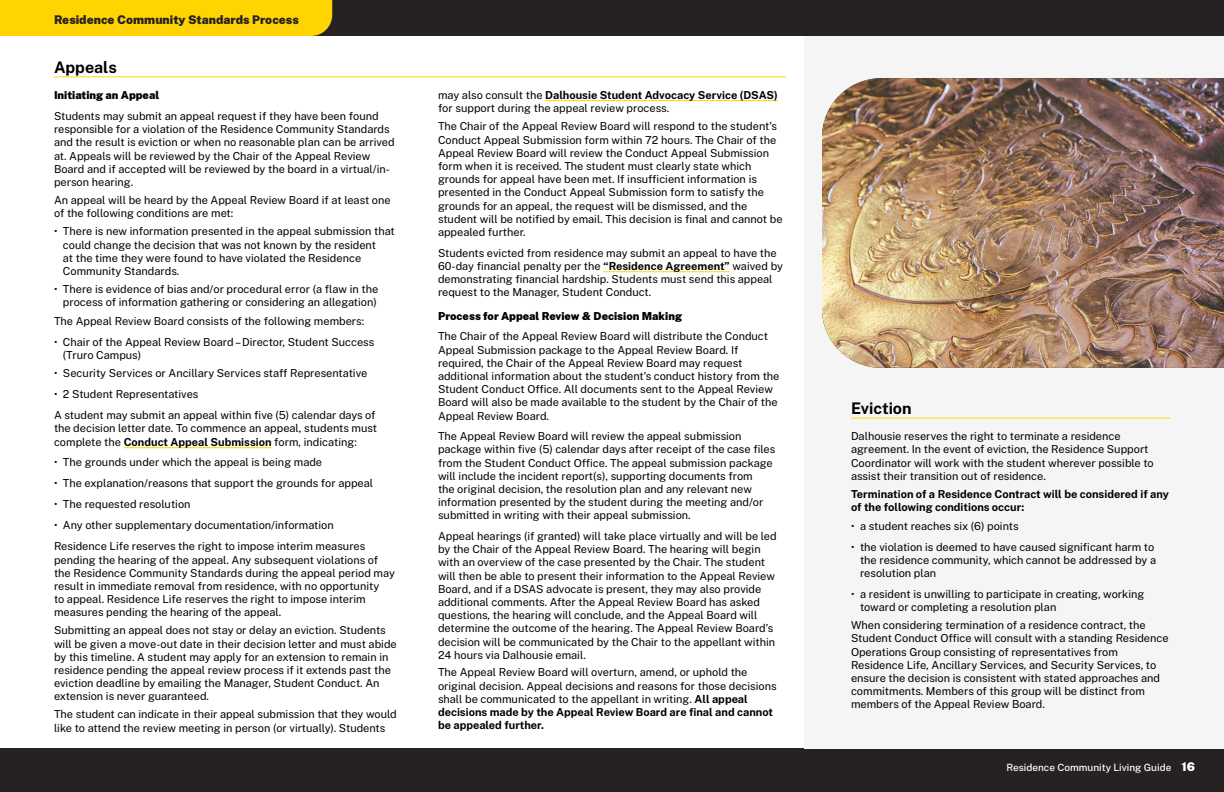
<style>
.page{position:relative;width:1224px;height:792px;background:#fff}
.page>*{position:absolute;margin:0;border:0;box-sizing:border-box;transform-origin:0 0}
.t1{font:700 16px "Public Sans";color:#000}
.t2{font:900 12px "Public Sans";color:#272222}
.t3{font:11px/13.2px "Public Sans";color:#000}
.t4{font:700 11px/13.2px "Public Sans";color:#000}
.t5{font:900 11px "Public Sans";color:#000}
.t6{font:500 10px "Public Sans";color:#fff}
.s1{font-weight:700}
.s2{font-weight:900;font-size:12px}
</style>
<div class="page">
<div style="left:0;top:749px;width:1224px;height:43px;background:#272222"></div>
<div style="left:0;top:0;width:1224px;height:36px;background:#272222"></div>
<div style="left:0;top:0;width:332px;height:36px;background:#ffd400"></div>
<div style="left:804px;top:36px;width:420px;height:713px;background:#f5f5f5"></div>
<hr style="left:54px;top:76px;width:732px;height:1px;background:#ffd800">
<hr style="left:124px;top:447px;width:148px;height:1px;background:#ffd400">
<hr style="left:545px;top:100px;width:233px;height:1px;background:#ffd400">
<hr style="left:603px;top:271px;width:127px;height:1px;background:#ffd400">
<hr style="left:851px;top:418px;width:319px;height:1px;background:#ffd800">
<img style="left:822px;top:78px;width:402px;height:290px">
<p class="t2" style="left:54px;top:11px;width:247px">Residence Community Standards Process</p>
<h1 class="t1" style="left:54px;top:56px;width:64px">Appeals</h1>
<p class="t5" style="left:54px;top:88px;width:107px">Initiating an Appeal</p>
<p class="t3" style="left:54px;top:109px;width:342px">Students may submit an appeal request if they have been found responsible for a violation of the Residence Community Standards and the result is eviction or when no reasonable plan can be arrived at. Appeals will be reviewed by the Chair of the Appeal Review Board and if accepted will be reviewed by the board in a virtual/in&shy;person hearing.</p>
<p class="t3" style="left:54px;top:193px;width:338px">An appeal will be heard by the Appeal Review Board if at least one of the following conditions are met:</p>
<p class="t3" style="left:63px;top:225px;width:333px;text-indent:-9px">• There is new information presented in the appeal submission that could change the decision that was not known by the resident<br>at the time they were found to have violated the Residence Community Standards.</p>
<p class="t3" style="left:54px;top:282px;width:326px;text-align:right">• There is evidence of bias and/or procedural error (a flaw in the process of information gathering or considering an allegation)</p>
<p class="t3" style="left:54px;top:314px;width:312px">The Appeal Review Board consists of the following members:</p>
<p class="t3" style="left:63px;top:335px;width:313px;text-indent:-9px">• Chair of the Appeal Review Board – Director, Student Success (Truro Campus)</p>
<p class="t3" style="left:54px;top:366px;width:315px">• Security Services or Ancillary Services staff Representative</p>
<p class="t3" style="left:54px;top:383px;width:323px;line-height:21px">• 2 Student Representatives<br>A student may submit an appeal within five (5) calendar days of</p>
<p class="t3" style="left:54px;top:422px;width:325px">the decision letter date. To commence an appeal, students must complete the <span class="s1">Conduct Appeal Submission</span> form, indicating:</p>
<p class="t3" style="left:54px;top:456px;width:270px">• The grounds under which the appeal is being made</p>
<p class="t3" style="left:54px;top:477px;width:321px">• The explanation/reasons that support the grounds for appeal</p>
<p class="t3" style="left:54px;top:498px;width:138px">• The requested resolution</p>
<p class="t3" style="left:54px;top:515px;width:313px;line-height:21px">• Any other supplementary documentation/information<br>Residence Life reserves the right to impose interim measures</p>
<p class="t3" style="left:54px;top:553px;width:342px">pending the hearing of the appeal. Any subsequent violations of the Residence Community Standards during the appeal period may result in immediate removal from residence, with no opportunity<br>to appeal. Residence Life reserves the right to impose interim measures pending the hearing of the appeal.</p>
<p class="t3" style="left:54px;top:624px;width:344px">Submitting an appeal does not stay or delay an eviction. Students will be given a move-out date in their decision letter and must abide by this timeline. A student may apply for an extension to remain in residence pending the appeal review process if it extends past the eviction deadline by emailing the Manager, Student Conduct. An extension is never guaranteed.</p>
<p class="t3" style="left:54px;top:708px;width:344px">The student can indicate in their appeal submission that they would like to attend the review meeting in person (or virtually). Students</p>
<p class="t3" style="left:438px;top:88px;width:341px">may also consult the <span class="s1">Dalhousie Student Advocacy Service (DSAS) </span>for support during the appeal review process.</p>
<p class="t3" style="left:438px;top:120px;width:346px">The Chair of the Appeal Review Board will respond to the student’s Conduct Appeal Submission form within 72 hours. The Chair of the Appeal Review Board will review the Conduct Appeal Submission form when it is received. The student must clearly state which grounds for appeal have been met. If insufficient information is presented in the Conduct Appeal Submission form to satisfy the grounds for an appeal, the request will be dismissed, and the student will be notified by email. This decision is final and cannot be appealed further.</p>
<p class="t3" style="left:438px;top:246px;width:347px">Students evicted from residence may submit an appeal to have the 60-day financial penalty per the <span class="s1">“Residence Agreement”</span> waived by demonstrating financial hardship. Students must send this appeal request to the Manager, Student Conduct.</p>
<p class="t5" style="left:438px;top:308px;width:246px">Process for Appeal Review &amp; Decision Making</p>
<p class="t3" style="left:438px;top:330px;width:343px">The Chair of the Appeal Review Board will distribute the Conduct Appeal Submission package to the Appeal Review Board. If required, the Chair of the Appeal Review Board may request additional information about the student’s conduct history from the Student Conduct Office. All documents sent to the Appeal Review Board will also be made available to the student by the Chair of the Appeal Review Board.</p>
<p class="t3" style="left:438px;top:429px;width:339px">The Appeal Review Board will review the appeal submission package within five (5) calendar days after receipt of the case files from the Student Conduct Office. The appeal submission package will include the incident report(s), supporting documents from<br>the original decision, the resolution plan and any relevant new information presented by the student during the meeting and/or submitted in writing with their appeal submission.</p>
<p class="t3" style="left:438px;top:529px;width:340px">Appeal hearings (if granted) will take place virtually and will be led by the Chair of the Appeal Review Board. The hearing will begin with an overview of the case presented by the Chair. The student will then be able to present their information to the Appeal Review Board, and if a DSAS advocate is present, they may also provide additional comments. After the Appeal Review Board has asked questions, the hearing will conclude, and the Appeal Board will determine the outcome of the hearing. The Appeal Review Board’s decision will be communicated by the Chair to the appellant within 24 hours via Dalhousie email.</p>
<p class="t3" style="left:438px;top:666px;width:340px">The Appeal Review Board will overturn, amend, or uphold the original decision. Appeal decisions and reasons for those decisions shall be communicated to the appellant in writing. <span class="s1">All appeal decisions made by the Appeal Review Board are final and cannot be appealed further.</span></p>
<h1 class="t1" style="left:851px;top:398px;width:62px">Eviction</h1>
<p class="t3" style="left:851px;top:429px;width:304px">Dalhousie reserves the right to terminate a residence agreement. In the event of eviction, the Residence Support Coordinator will work with the student wherever possible to assist their transition out of residence.</p>
<p class="t4" style="left:851px;top:487px;width:319px">Termination of a Residence Contract will be considered if any of the following conditions occur:</p>
<p class="t3" style="left:851px;top:519px;width:169px">• a student reaches six (6) points</p>
<p class="t3" style="left:860px;top:540px;width:298px;text-indent:-9px">• the violation is deemed to have caused significant harm to the residence community, which cannot be addressed by a resolution plan</p>
<p class="t3" style="left:860px;top:587px;width:286px;text-indent:-9px">• a resident is unwilling to participate in creating, working toward or completing a resolution plan</p>
<p class="t3" style="left:851px;top:618px;width:319px">When considering termination of a residence contract, the Student Conduct Office will consult with a standing Residence Operations Group consisting of representatives from Residence Life, Ancillary Services, and Security Services, to ensure the decision is consistent with stated approaches and commitments. Members of this group will be distinct from members of the Appeal Review Board.</p>
<p class="t6" style="left:1006px;top:761px;width:190px">Residence Community Living Guide <span class="s2">16</span></p>
</div>
